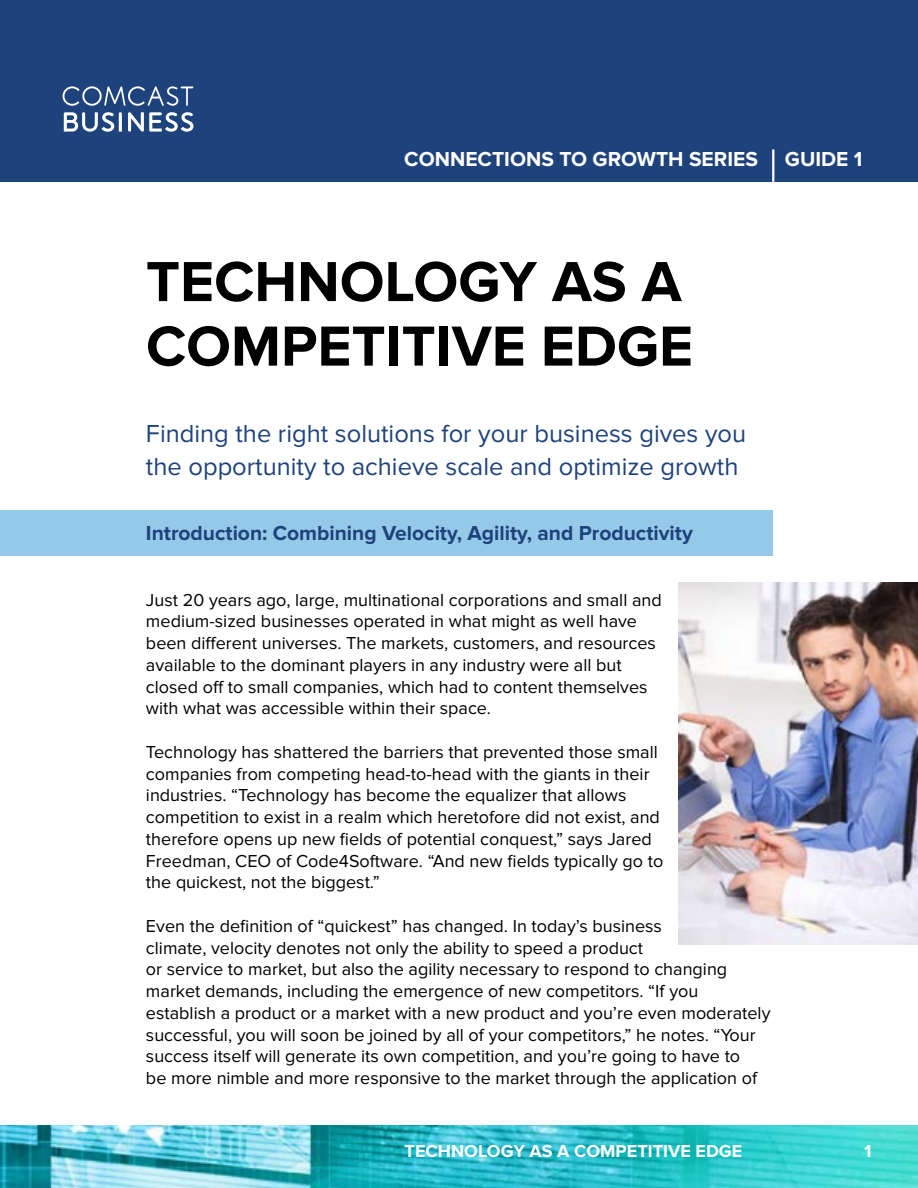
<style>
.page{position:relative;width:918px;height:1188px;background:#fff}
.page>*{position:absolute;margin:0;border:0;box-sizing:border-box;transform-origin:0 0}
.t1{font:700 58.5px/64.5px "Proxima Nova";color:#000}
.t2{font:25.5px/33px "Proxima Nova";color:#1e427c}
.t3{font:700 21px "Proxima Nova";color:#1e427c}
.t4{font:700 21px "Proxima Nova";color:#fff}
.t5{font:18px/21.8px "Proxima Nova";color:#000}
.t6{font:700 18px "Proxima Nova";color:#fff}
</style>
<div class="page">
<div style="left:0;top:0;width:918px;height:182px;background:#1e427c"></div>
<hr style="left:772px;top:149px;width:2px;height:33px;background:#fff">
<img style="left:0;top:1125px;width:918px;height:63px">
<svg style="left:63px;top:86px;width:130px;height:20px"></svg>
<svg style="left:64px;top:112px;width:58px;height:20px"></svg>
<svg style="left:128px;top:112px;width:65px;height:20px"></svg>
<div style="left:0;top:511px;width:772px;height:45px;background:#95c9e8"></div>
<img style="left:679px;top:582px;width:239px;height:363px">
<p class="t4" style="left:404px;top:147px;width:355px">CONNECTIONS TO GROWTH SERIES</p>
<p class="t4" style="left:785px;top:147px;width:79px">GUIDE 1</p>
<h1 class="t1" style="left:146px;top:251px;width:549px">TECHNOLOGY AS A<br>COMPETITIVE EDGE</h1>
<h2 class="t2" style="left:146px;top:417px;width:602px">Finding the right solutions for your business gives you the opportunity to achieve scale and optimize growth</h2>
<p class="t3" style="left:146px;top:521px;width:548px">Introduction: Combining Velocity, Agility, and Productivity</p>
<p class="t5" style="left:146px;top:589px;width:517px">Just 20 years ago, large, multinational corporations and small and medium-sized businesses operated in what might as well have been different universes. The markets, customers, and resources available to the dominant players in any industry were all but closed off to small companies, which had to content themselves with what was accessible within their space.</p>
<p class="t5" style="left:146px;top:741px;width:519px">Technology has shattered the barriers that prevented those small companies from competing head-to-head with the giants in their industries. “Technology has become the equalizer that allows competition to exist in a realm which heretofore did not exist, and therefore opens up new fields of potential conquest,” says Jared Freedman, CEO of Code4Software. “And new fields typically go to the quickest, not the biggest.”</p>
<p class="t5" style="left:146px;top:915px;width:626px">Even the definition of “quickest” has changed. In today’s business<br>climate, velocity denotes not only the ability to speed a product<br>or service to market, but also the agility necessary to respond to changing market demands, including the emergence of new competitors. “If you establish a product or a market with a new product and you’re even moderately successful, you will soon be joined by all of your competitors,” he notes. “Your success itself will generate its own competition, and you’re going to have to<br>be more nimble and more responsive to the market through the application of</p>
<p class="t6" style="left:405px;top:1141px;width:339px">TECHNOLOGY AS A COMPETITIVE EDGE</p>
<p class="t6" style="left:864px;top:1141px;width:9px">1</p>
</div>
